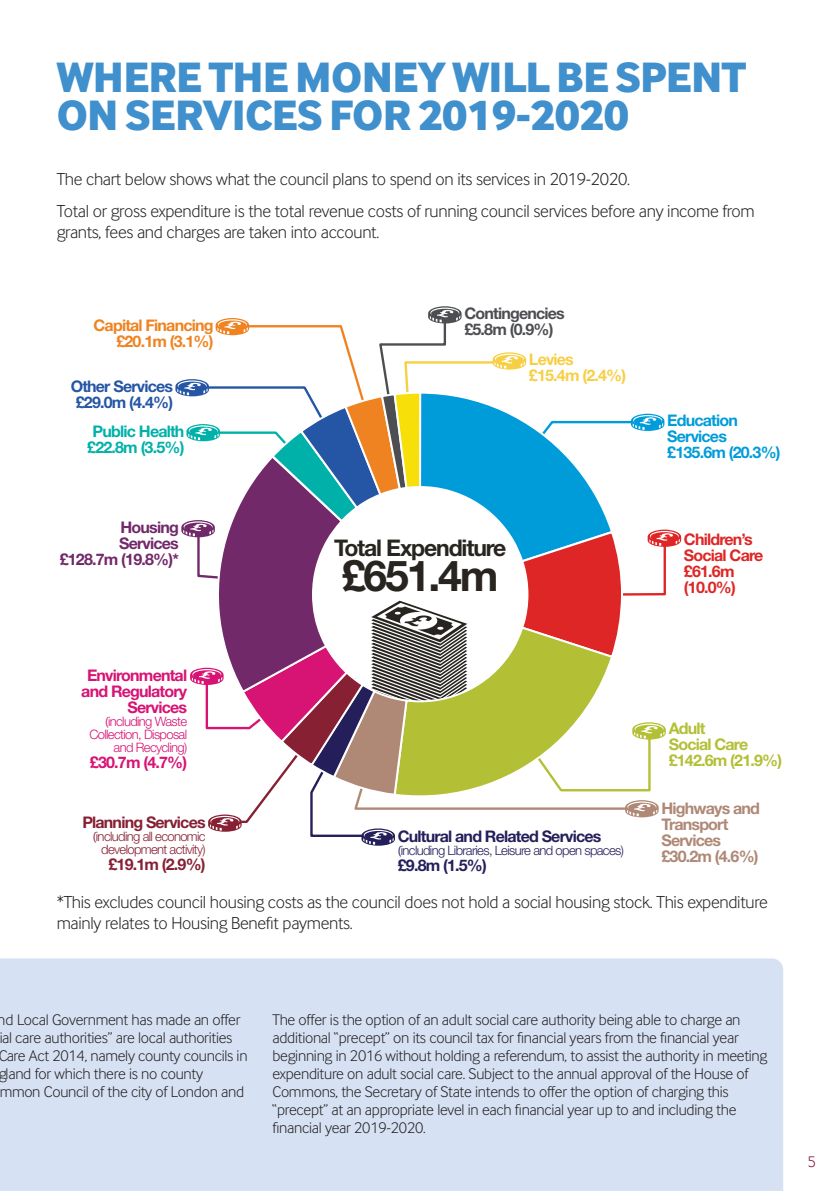
<style>
.page{position:relative;width:840px;height:1191px;background:#fff}
.page>*{position:absolute;margin:0;border:0;box-sizing:border-box;transform-origin:0 0}
.t1{font:700 44px/38px "Inter Face Da Ma Lt";letter-spacing:-.015em;color:#3f90cd}
.t2{font:700 42.8px "Helvetica Neue LT Std";color:#282520}
.t3{font:700 23px "Helvetica Neue LT Std";letter-spacing:-.05em;color:#282520}
.t4{font:18px/32.4px "Inter Face Da Ma Lt";letter-spacing:-.015em;color:#231f20}
.t5{font:16px/18px "Inter Face Da Ma Lt";letter-spacing:-.015em;color:#231f20}
.t6{font:700 16px/16px "Helvetica Neue LT Std";letter-spacing:-.05em;color:#d71374;text-align:right}
.t7{font:700 16px/16px "Helvetica Neue LT Std";letter-spacing:-.05em;color:#af8876}
.t8{font:700 16px "Helvetica Neue LT Std";letter-spacing:-.05em;color:#241f5a}
.t9{font:700 16px/16px "Helvetica Neue LT Std";letter-spacing:-.05em;color:#de2626}
.t10{font:700 16px/16px "Helvetica Neue LT Std";letter-spacing:-.05em;color:#009cda}
.t11{font:700 16px/16px "Helvetica Neue LT Std";letter-spacing:-.05em;color:#712969;text-align:right}
.t12{font:700 16px/16px "Helvetica Neue LT Std";letter-spacing:-.05em;color:#b3bf35}
.t13{font:700 16px "Helvetica Neue LT Std";letter-spacing:-.05em;color:#872033}
.t14{font:700 16px/16px "Helvetica Neue LT Std";letter-spacing:-.05em;color:#ef8321;text-align:right}
.t15{font:700 16px/16px "Helvetica Neue LT Std";letter-spacing:-.05em;color:#2555a5;text-align:center}
.t16{font:700 16px/16px "Helvetica Neue LT Std";letter-spacing:-.05em;color:#00b1aa;text-align:center}
.t17{font:700 16px/16px "Helvetica Neue LT Std";letter-spacing:-.05em;color:#4d4e52}
.t18{font:700 16px/16px "Helvetica Neue LT Std";letter-spacing:-.05em;color:#f7cf45}
.t19{font:16px "Inter Face Da Ma Lt";color:#830a2b}
.t20{font:300 13px/13px "Helvetica Neue LT Std";letter-spacing:-.05em;color:#d71374;text-align:right}
.t21{font:300 13px "Helvetica Neue LT Std";letter-spacing:-.05em;color:#241f5a}
.t22{font:300 13px/13px "Helvetica Neue LT Std";letter-spacing:-.05em;color:#872033;text-align:right}
.s1{font-family:"Myriad Pro";font-weight:400}
</style>
<div class="page">
<div style="left:0;top:958px;width:782px;height:233px;background:#d6e2f3"></div>
<svg style="left:175px;top:306px;width:505px;height:885px"></svg>
<h1 class="t1" style="left:57px;top:63px;width:690px">WHERE THE MONEY WILL BE SPENT<br>ON SERVICES FOR 2019-2020</h1>
<p class="t4" style="left:57px;top:164px;width:699px">The chart below shows what the council plans to spend on its services in 2019-2020.<br>Total or gross expenditure is the total revenue costs of running council services before any income from</p>
<p class="t4" style="left:57px;top:217px;width:324px">grants, fees and charges are taken into account.</p>
<p class="t14" style="left:93px;top:319px;width:121px">Capital Financing £20.1m (3.1%)</p>
<p class="t17" style="left:464px;top:307px;width:102px">Contingencies £5.8m (0.9%)</p>
<p class="t18" style="left:528px;top:353px;width:99px">Levies £15.4m (2.4%)</p>
<p class="t15" style="left:71px;top:380px;width:104px">Other Services £29.0m (4.4%)</p>
<p class="t16" style="left:87px;top:425px;width:99px">Public Health £22.8m (3.5%)</p>
<p class="t11" style="left:60px;top:521px;width:120px">Housing<br>Services £128.7m (19.8%)*</p>
<p class="t6" style="left:81px;top:669px;width:107px">Environmental and Regulatory<br>Services</p>
<p class="t20" style="left:89px;top:716px;width:99px"><span class="s1">(</span>including Waste<br>Collection, Disposal and Recycling)</p>
<p class="t6" style="left:90px;top:756px;width:99px">£30.7m (4.7%)</p>
<p class="t13" style="left:82px;top:816px;width:125px">Planning Services</p>
<p class="t22" style="left:93px;top:831px;width:114px"><span class="s1">(</span>including all economic development activity)</p>
<p class="t13" style="left:108px;top:858px;width:99px">£19.1m (2.9%)</p>
<h3 class="t3" style="left:334px;top:540px;width:174px">Total Expenditure</h3>
<h2 class="t2" style="left:342px;top:560px;width:158px">£651.4m</h2>
<p class="t8" style="left:397px;top:830px;width:205px">Cultural and Related Services</p>
<p class="t21" style="left:397px;top:845px;width:227px"><span class="s1">(</span>including Libraries, Leisure and open spaces)</p>
<p class="t8" style="left:397px;top:859px;width:90px">£9.8m (1.5%)</p>
<p class="t10" style="left:667px;top:414px;width:115px">Education<br>Services £135.6m (20.3%)</p>
<p class="t9" style="left:683px;top:533px;width:81px">Children’s<br>Social Care £61.6m (10.0%)</p>
<p class="t12" style="left:668px;top:722px;width:115px">Adult<br>Social Care £142.6m (21.9%)</p>
<p class="t7" style="left:661px;top:801px;width:100px">Highways and<br>Transport<br>Services £30.2m (4.6%)</p>
<p class="t4" style="left:57px;top:893px;width:712px;line-height:21px">*This excludes council housing costs as the council does not hold a social housing stock. This expenditure mainly relates to Housing Benefit payments.</p>
<p class="t5" style="left:-2px;top:1012px;width:251px">nd Local Government has made an offer ial care authorities” are local authorities Care Act 2014, namely county councils in gland for which there is no county mmon Council of the city of London and</p>
<p class="t5" style="left:272px;top:1012px;width:496px">The offer is the option of an adult social care authority being able to charge an additional “precept” on its council tax for financial years from the financial year beginning in 2016 without holding a referendum, to assist the authority in meeting expenditure on adult social care. Subject to the annual approval of the House of Commons, the Secretary of State intends to offer the option of charging this “precept” at an appropriate level in each financial year up to and including the financial year 2019-2020.</p>
<p class="t19" style="left:807px;top:1156px;width:10px">5</p>
</div>
